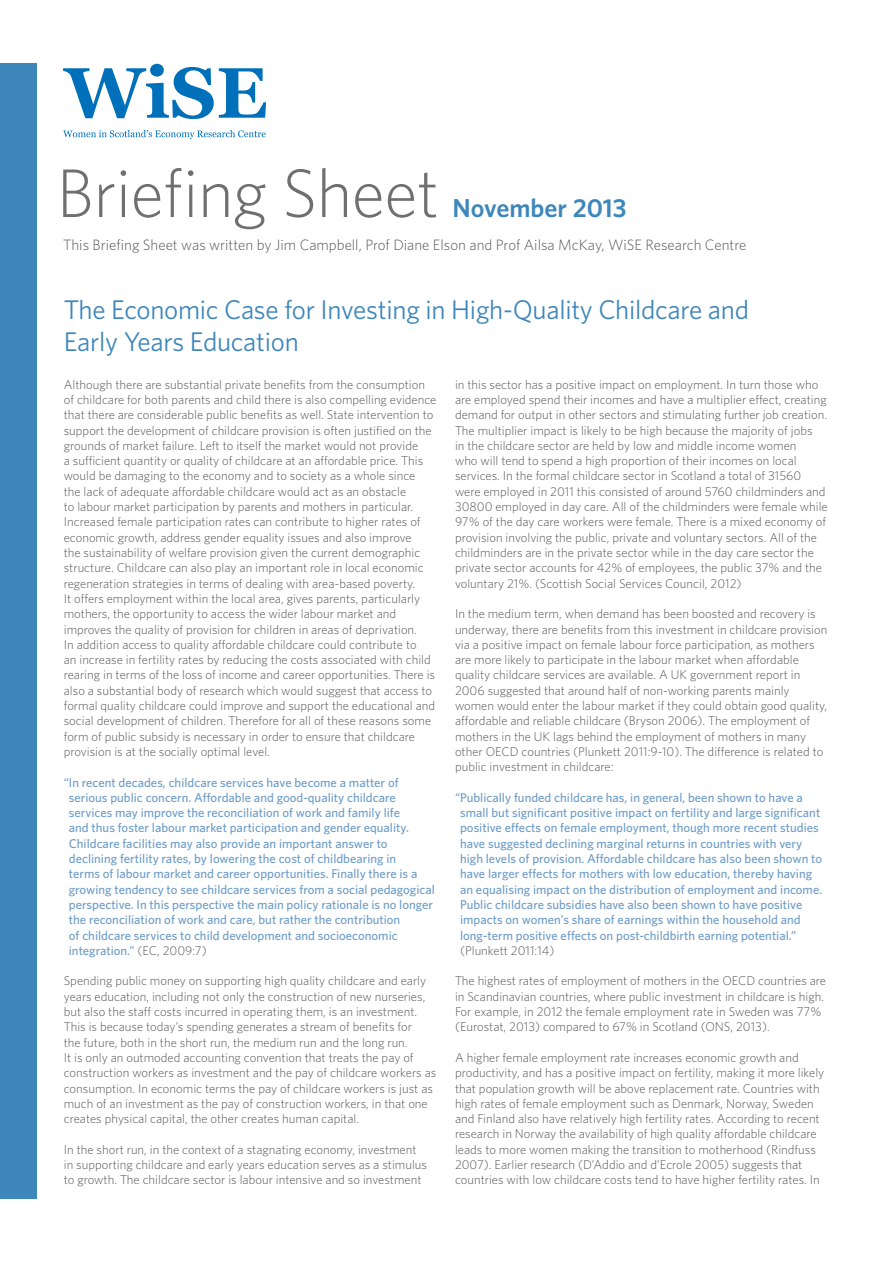
<style>
.page{position:relative;width:893px;height:1263px;background:#fff}
.page>*{position:absolute;margin:0;border:0;box-sizing:border-box;transform-origin:0 0}
.t1{font:300 68.85px "Whitney";letter-spacing:-.01em;color:#706f6f}
.t2{font:27px/31.5px "Whitney";letter-spacing:-.01em;color:#3e87bb}
.t3{font:600 25.95px "Whitney";color:#3e87bb}
.t4{font:300 15px "Whitney";color:#575756}
.t5{font:300 12.75px/15.3px "Whitney";color:#575756}
.t6{font:500 12.75px/15.3px "Whitney";color:#6d9cc8}
.s1{font-weight:300;color:#575756}
</style>
<div class="page">
<div style="left:0;top:64px;width:36px;height:1135px;background:#3e87bb"></div>
<svg style="left:63px;top:64px;width:203px;height:55px"></svg>
<svg style="left:63px;top:130px;width:203px;height:9px"></svg>
<h1 class="t1" style="left:56px;top:147px;width:384px">Briefing Sheet</h1>
<h3 class="t3" style="left:452px;top:191px;width:176px">November 2013</h3>
<p class="t4" style="left:63px;top:235px;width:684px">This Briefing Sheet was written by Jim Campbell, Prof Diane Elson and Prof Ailsa McKay, WiSE Research Centre</p>
<h2 class="t2" style="left:64px;top:293px;width:687px">The Economic Case for Investing in High-Quality Childcare and<br>Early Years Education</h2>
<p class="t5" style="left:64px;top:376px;width:374px">Although there are substantial private benefits from the consumption of childcare for both parents and child there is also compelling evidence that there are considerable public benefits as well. State intervention to support the development of childcare provision is often justified on the grounds of market failure. Left to itself the market would not provide<br>a sufficient quantity or quality of childcare at an affordable price. This would be damaging to the economy and to society as a whole since<br>the lack of adequate affordable childcare would act as an obstacle<br>to labour market participation by parents and mothers in particular.<br>Increased female participation rates can contribute to higher rates of economic growth, address gender equality issues and also improve<br>the sustainability of welfare provision given the current demographic structure. Childcare can also play an important role in local economic regeneration strategies in terms of dealing with area-based poverty.<br>It offers employment within the local area, gives parents, particularly mothers, the opportunity to access the wider labour market and improves the quality of provision for children in areas of deprivation.<br>In addition access to quality affordable childcare could contribute to<br>an increase in fertility rates by reducing the costs associated with child rearing in terms of the loss of income and career opportunities. There is also a substantial body of research which would suggest that access to formal quality childcare could improve and support the educational and social development of children. Therefore for all of these reasons some form of public subsidy is necessary in order to ensure that childcare provision is at the socially optimal level.</p>
<p class="t6" style="left:69px;top:774px;width:368px;text-indent:-5px">“In recent decades, childcare services have become a matter of serious public concern. Affordable and good-quality childcare services may improve the reconciliation of work and family life<br>and thus foster labour market participation and gender equality.<br>Childcare facilities may also provide an important answer to declining fertility rates, by lowering the cost of childbearing in<br>terms of labour market and career opportunities. Finally there is a growing tendency to see childcare services from a social pedagogical perspective. In this perspective the main policy rationale is no longer the reconciliation of work and care, but rather the contribution<br>of childcare services to child development and socioeconomic integration.” <span class="s1">(EC, 2009:7)</span></p>
<p class="t5" style="left:64px;top:973px;width:374px">Spending public money on supporting high quality childcare and early years education, including not only the construction of new nurseries, but also the staff costs incurred in operating them, is an investment.<br>This is because today’s spending generates a stream of benefits for<br>the future, both in the short run, the medium run and the long run.<br>It is only an outmoded accounting convention that treats the pay of construction workers as investment and the pay of childcare workers as consumption. In economic terms the pay of childcare workers is just as much of an investment as the pay of construction workers, in that one creates physical capital, the other creates human capital.</p>
<p class="t5" style="left:64px;top:1141px;width:365px">In the short run, in the context of a stagnating economy, investment in supporting childcare and early years education serves as a stimulus to growth. The childcare sector is labour intensive and so investment</p>
<p class="t5" style="left:455px;top:376px;width:374px">in this sector has a positive impact on employment. In turn those who are employed spend their incomes and have a multiplier effect, creating demand for output in other sectors and stimulating further job creation.<br>The multiplier impact is likely to be high because the majority of jobs<br>in the childcare sector are held by low and middle income women<br>who will tend to spend a high proportion of their incomes on local services. In the formal childcare sector in Scotland a total of 31560 were employed in 2011 this consisted of around 5760 childminders and 30800 employed in day care. All of the childminders were female while 97% of the day care workers were female. There is a mixed economy of provision involving the public, private and voluntary sectors. All of the childminders are in the private sector while in the day care sector the private sector accounts for 42% of employees, the public 37% and the voluntary 21%. (Scottish Social Services Council, 2012)</p>
<p class="t5" style="left:455px;top:606px;width:374px">In the medium term, when demand has been boosted and recovery is underway, there are benefits from this investment in childcare provision via a positive impact on female labour force participation, as mothers are more likely to participate in the labour market when affordable quality childcare services are available. A UK government report in 2006 suggested that around half of non-working parents mainly women would enter the labour market if they could obtain good quality, affordable and reliable childcare (Bryson 2006). The employment of mothers in the UK lags behind the employment of mothers in many other OECD countries (Plunkett 2011:9-10). The difference is related to public investment in childcare:</p>
<p class="t6" style="left:460px;top:789px;width:364px;text-indent:-5px">“Publically funded childcare has, in general, been shown to have a small but significant positive impact on fertility and large significant positive effects on female employment, though more recent studies have suggested declining marginal returns in countries with very high levels of provision. Affordable childcare has also been shown to have larger effects for mothers with low education, thereby having an equalising impact on the distribution of employment and income.<br>Public childcare subsidies have also been shown to have positive impacts on women’s share of earnings within the household and long-term positive effects on post-childbirth earning potential.”</p>
<p class="t5" style="left:460px;top:942px;width:96px">(Plunkett 2011:14)</p>
<p class="t5" style="left:455px;top:973px;width:373px">The highest rates of employment of mothers in the OECD countries are in Scandinavian countries, where public investment in childcare is high.<br>For example, in 2012 the female employment rate in Sweden was 77% (Eurostat, 2013) compared to 67% in Scotland (ONS, 2013).</p>
<p class="t5" style="left:455px;top:1049px;width:371px">A higher female employment rate increases economic growth and productivity, and has a positive impact on fertility, making it more likely that population growth will be above replacement rate. Countries with high rates of female employment such as Denmark, Norway, Sweden and Finland also have relatively high fertility rates. According to recent research in Norway the availability of high quality affordable childcare leads to more women making the transition to motherhood (Rindfuss 2007). Earlier research (D’Addio and d’Ecrole 2005) suggests that countries with low childcare costs tend to have higher fertility rates. In</p>
</div>
